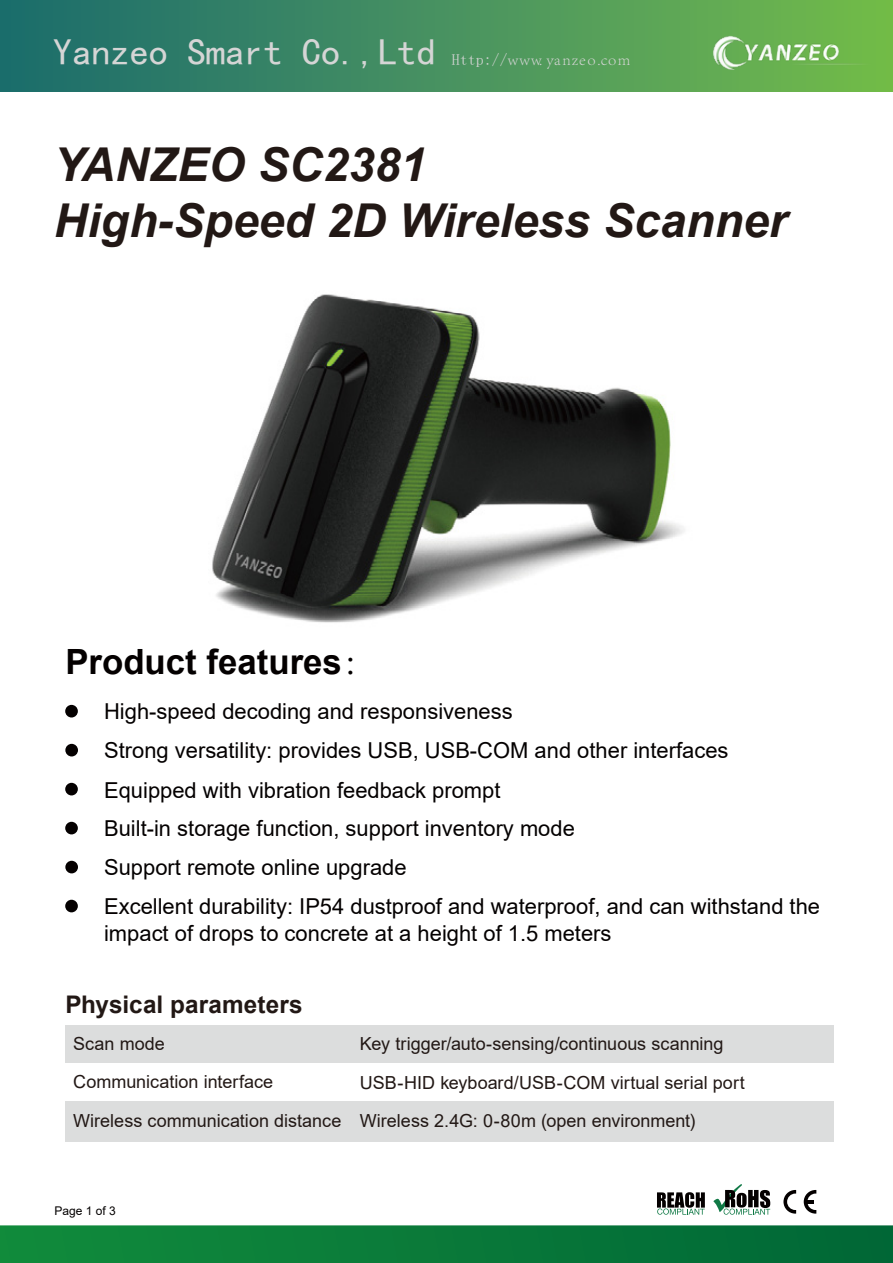
<style>
.page{position:relative;width:893px;height:1263px;background:#fff}
.page>*{position:absolute;margin:0;border:0;box-sizing:border-box;transform-origin:0 0}
.t1{font:italic 700 46.65px/55.9px "Arial";color:#221815}
.t2{font:37.35px "Sim Hei";color:#d5d5d5}
.t3{font:700 34.8px "Arial";color:#040000}
.t4{font:700 24.3px "Arial";letter-spacing:.005em;color:#221815}
.t5{font:21.9px/39.2px "Arial";color:#040000}
.t6{font:18px/38.4px "Arial";color:#221815}
.t7{font:300 15.45px "Adobe Song Std";letter-spacing:.08em;color:#d5d5d5}
.t8{font:12px "Arial";color:#040000}
.s1{font-family:"Sim Sun";font-weight:400}
.s2{font-family:"Adobe Song Std";font-weight:300}
</style>
<div class="page">
<img style="left:212px;top:294px;width:473px;height:329px">
<div style="left:0;top:0;width:893px;height:92px;background:linear-gradient(to right,#1b6b6f,#74bb4c)"></div>
<img style="left:710px;top:33px;width:183px;height:39px">
<svg style="left:0;top:1225px;width:893px;height:38px;background:#0b7a3b"></svg>
<svg style="left:783px;top:1190px;width:13px;height:23px"></svg>
<svg style="left:804px;top:1190px;width:12px;height:23px"></svg>
<svg style="left:713px;top:1184px;width:57px;height:31px"></svg>
<svg style="left:657px;top:1192px;width:48px;height:23px"></svg>
<div style="left:65px;top:705px;width:13px;height:12px;background:#040000;border-radius:50%"></div>
<div style="left:65px;top:744px;width:13px;height:12px;background:#040000;border-radius:50%"></div>
<div style="left:65px;top:783px;width:13px;height:12px;background:#040000;border-radius:50%"></div>
<div style="left:65px;top:822px;width:13px;height:12px;background:#040000;border-radius:50%"></div>
<div style="left:65px;top:861px;width:13px;height:12px;background:#040000;border-radius:50%"></div>
<div style="left:65px;top:900px;width:13px;height:12px;background:#040000;border-radius:50%"></div>
<div style="left:65px;top:1025px;width:768px;height:38px;background:#dcdddd"></div>
<div style="left:65px;top:1102px;width:768px;height:40px;background:#dcdddd"></div>
<h2 class="t2" style="left:53px;top:33px;width:384px">Yanzeo Smart Co.,Ltd</h2>
<p class="t7" style="left:452px;top:51px;width:180px"><span class="s1">Http://</span>www. yanzeo.com</p>
<h1 class="t1" style="left:54px;top:138px;width:735px">YANZEO SC2381<br>High-Speed 2D Wireless Scanner</h1>
<h3 class="t3" style="left:65px;top:638px;width:313px">Product features<span class="s2">：</span></h3>
<p class="t5" style="left:104px;top:691px;width:717px">High-speed decoding and responsiveness<br>Strong versatility: provides USB, USB-COM and other interfaces Equipped with vibration feedback prompt<br>Built-in storage function, support inventory mode<br>Support remote online upgrade<br>Excellent durability: IP54 dustproof and waterproof, and can withstand the</p>
<p class="t5" style="left:104px;top:913px;width:509px">impact of drops to concrete at a height of 1.5 meters</p>
<p class="t4" style="left:65px;top:987px;width:239px">Physical parameters</p>
<p class="t6" style="left:73px;top:1025px;width:93px">Scan mode</p>
<p class="t6" style="left:73px;top:1062px;width:270px;line-height:39.5px">Communication interface<br>Wireless communication distance</p>
<p class="t6" style="left:360px;top:1025px;width:386px">Key trigger/auto-sensing/continuous scanning<br>USB-HID keyboard/USB-COM virtual serial port<br>Wireless 2.4G: 0-80m (open environment)</p>
<p class="t8" style="left:55px;top:1202px;width:63px">Page 1 of 3</p>
</div>
